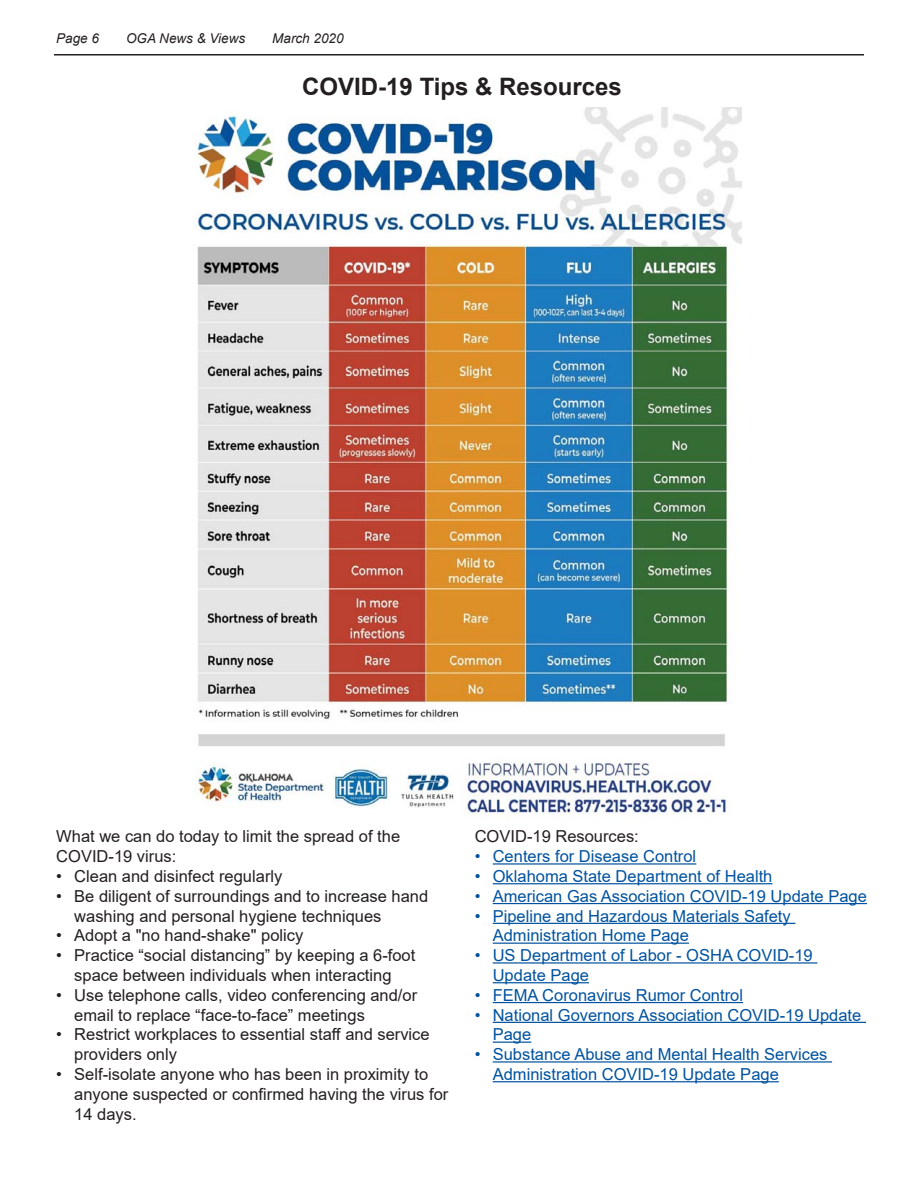
<style>
.page{position:relative;width:918px;height:1188px;background:#fff}
.page>*{position:absolute;margin:0;border:0;box-sizing:border-box;transform-origin:0 0}
.t1{font:700 24px "Arial";color:#231f20}
.t2{font:16.5px/19.8px "Arial";color:#231f20}
.t3{font:16.5px/19.8px "Arial";color:#00529f}
.t4{font:italic 13.5px "Arial";color:#231f20}
</style>
<div class="page">
<hr style="left:54px;top:54px;width:810px;height:2px;background:#231f20">
<img style="left:194px;top:107px;width:548px;height:713px">
<hr style="left:493px;top:863px;width:203px;height:2px;background:#00529f">
<hr style="left:493px;top:883px;width:279px;height:1px;background:#00529f">
<hr style="left:493px;top:903px;width:374px;height:1px;background:#00529f">
<hr style="left:493px;top:923px;width:302px;height:1px;background:#00529f">
<hr style="left:493px;top:943px;width:196px;height:1px;background:#00529f">
<hr style="left:493px;top:962px;width:324px;height:2px;background:#00529f">
<hr style="left:493px;top:982px;width:96px;height:1px;background:#00529f">
<hr style="left:493px;top:1002px;width:250px;height:1px;background:#00529f">
<hr style="left:493px;top:1022px;width:373px;height:1px;background:#00529f">
<hr style="left:493px;top:1042px;width:38px;height:1px;background:#00529f">
<hr style="left:493px;top:1061px;width:339px;height:2px;background:#00529f">
<hr style="left:493px;top:1081px;width:286px;height:1px;background:#00529f">
<p class="t4" style="left:56px;top:31px;width:44px">Page 6</p>
<p class="t4" style="left:126px;top:31px;width:121px">OGA News &amp; Views</p>
<p class="t4" style="left:272px;top:31px;width:73px">March 2020</p>
<h1 class="t1" style="left:302px;top:73px;width:321px">COVID-19 Tips &amp; Resources</h1>
<p class="t2" style="left:56px;top:827px;width:345px">What we can do today to limit the spread of the<br>COVID-19 virus:</p>
<p class="t2" style="left:56px;top:866px;width:228px">• Clean and disinfect regularly</p>
<p class="t2" style="left:74px;top:886px;width:356px;text-indent:-18px">• Be diligent of surroundings and to increase hand washing and personal hygiene techniques</p>
<p class="t2" style="left:56px;top:926px;width:249px">• Adopt a "no hand-shake" policy</p>
<p class="t2" style="left:56px;top:946px;width:361px;text-align:center">• Practice “social distancing” by keeping a 6-foot space between individuals when interacting</p>
<p class="t2" style="left:74px;top:985px;width:345px;text-indent:-18px">• Use telephone calls, video conferencing and/or email to replace “face-to-face” meetings</p>
<p class="t2" style="left:74px;top:1025px;width:357px;text-indent:-18px">• Restrict workplaces to essential staff and service providers only</p>
<p class="t2" style="left:74px;top:1064px;width:376px;text-indent:-18px">• Self-isolate anyone who has been in proximity to anyone suspected or confirmed having the virus for<br>14 days.</p>
<p class="t2" style="left:475px;top:827px;width:166px">COVID-19 Resources:</p>
<p class="t3" style="left:475px;top:847px;width:223px">• Centers for Disease Control</p>
<p class="t3" style="left:475px;top:866px;width:299px">• Oklahoma State Department of Health</p>
<p class="t3" style="left:475px;top:886px;width:394px">• American Gas Association COVID-19 Update Page</p>
<p class="t3" style="left:493px;top:906px;width:300px;text-indent:-18px">• Pipeline and Hazardous Materials Safety<br>Administration Home Page</p>
<p class="t3" style="left:493px;top:946px;width:322px;text-indent:-18px">• US Department of Labor - OSHA COVID-19<br>Update Page</p>
<p class="t3" style="left:475px;top:985px;width:270px">• FEMA Coronavirus Rumor Control</p>
<p class="t3" style="left:493px;top:1005px;width:370px;text-indent:-18px">• National Governors Association COVID-19 Update<br>Page</p>
<p class="t3" style="left:493px;top:1045px;width:336px;text-indent:-18px">• Substance Abuse and Mental Health Services<br>Administration COVID-19 Update Page</p>
</div>
